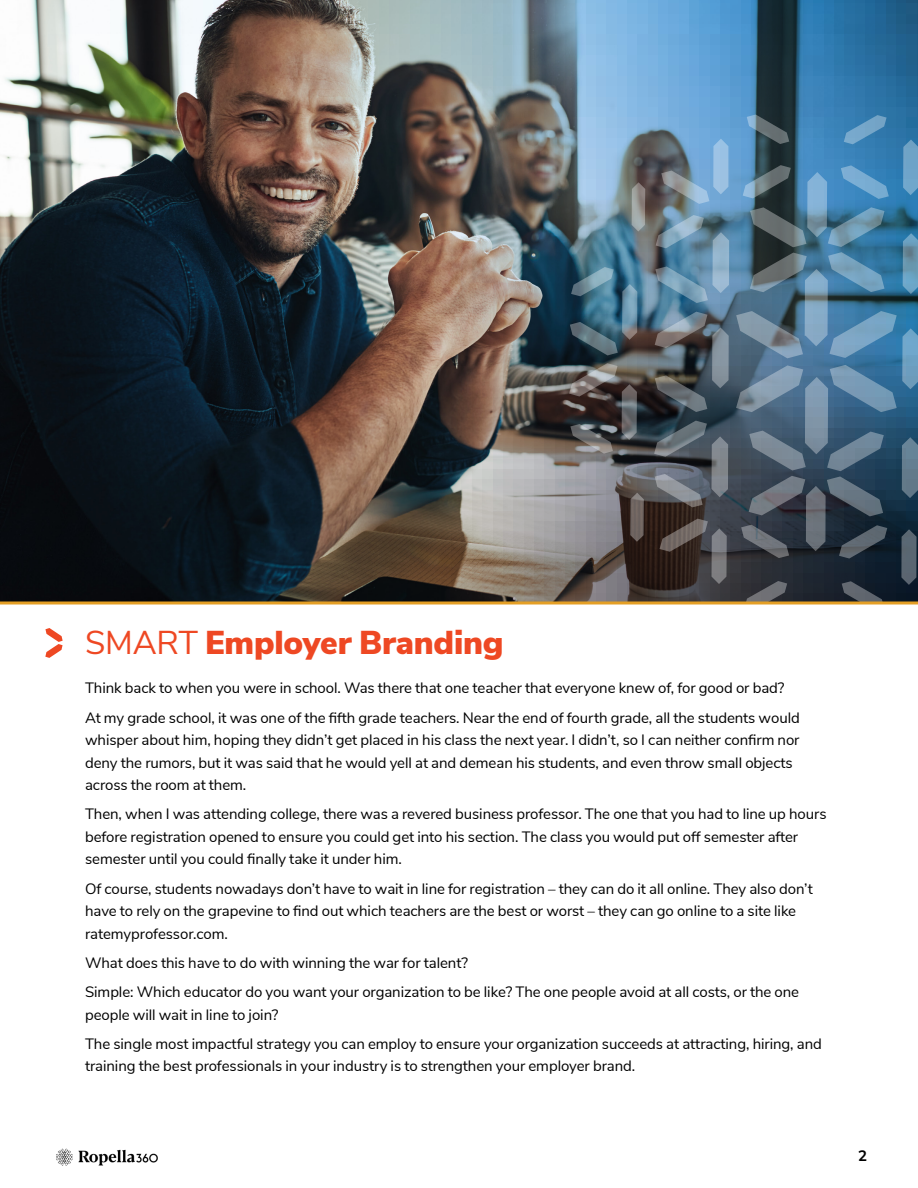
<style>
.page{position:relative;width:918px;height:1188px;background:#fff}
.page>*{position:absolute;margin:0;border:0;box-sizing:border-box;transform-origin:0 0}
.t1{font:900 33px "Nunito Sans";letter-spacing:-.005em;color:#ee4823}
.t2{font:15px/22.5px "Nunito Sans";letter-spacing:-.005em;color:#000}
.t3{font:700 15px "Nunito Sans 7 pt";color:#000}
.s1{font-weight:400}
</style>
<div class="page">
<img style="left:56px;top:1148px;width:102px;height:18px">
<img style="left:0;top:0;width:918px;height:602px">
<img style="left:569px;top:115px;width:349px;height:487px">
<hr style="left:0;top:602px;width:918px;height:3px;background:#e49f25">
<svg style="left:45px;top:628px;width:18px;height:30px"></svg>
<h1 class="t1" style="left:85px;top:618px;width:420px"><span class="s1">SMART</span> Employer Branding</h1>
<p class="t2" style="left:85px;top:673px;width:716px;line-height:29.2px">Think back to when you were in school. Was there that one teacher that everyone knew of, for good or bad?<br>At my grade school, it was one of the fifth grade teachers. Near the end of fourth grade, all the students would</p>
<p class="t2" style="left:85px;top:728px;width:716px">whisper about him, hoping they didn’t get placed in his class the next year. I didn’t, so I can neither confirm nor deny the rumors, but it was said that he would yell at and demean his students, and even throw small objects across the room at them.</p>
<p class="t2" style="left:85px;top:802px;width:743px">Then, when I was attending college, there was a revered business professor. The one that you had to line up hours before registration opened to ensure you could get into his section. The class you would put off semester after semester until you could finally take it under him.</p>
<p class="t2" style="left:85px;top:876px;width:729px">Of course, students nowadays don’t have to wait in line for registration – they can do it all online. They also don’t have to rely on the grapevine to find out which teachers are the best or worst – they can go online to a site like ratemyprofessor.com.</p>
<p class="t2" style="left:85px;top:947px;width:716px;line-height:29.2px">What does this have to do with winning the war for talent?<br>Simple: Which educator do you want your organization to be like? The one people avoid at all costs, or the one</p>
<p class="t2" style="left:85px;top:999px;width:738px;line-height:29.2px">people will wait in line to join?<br>The single most impactful strategy you can employ to ensure your organization succeeds at attracting, hiring, and</p>
<p class="t2" style="left:85px;top:1054px;width:552px">training the best professionals in your industry is to strengthen your employer brand.</p>
<p class="t3" style="left:858px;top:1145px;width:10px">2</p>
</div>
